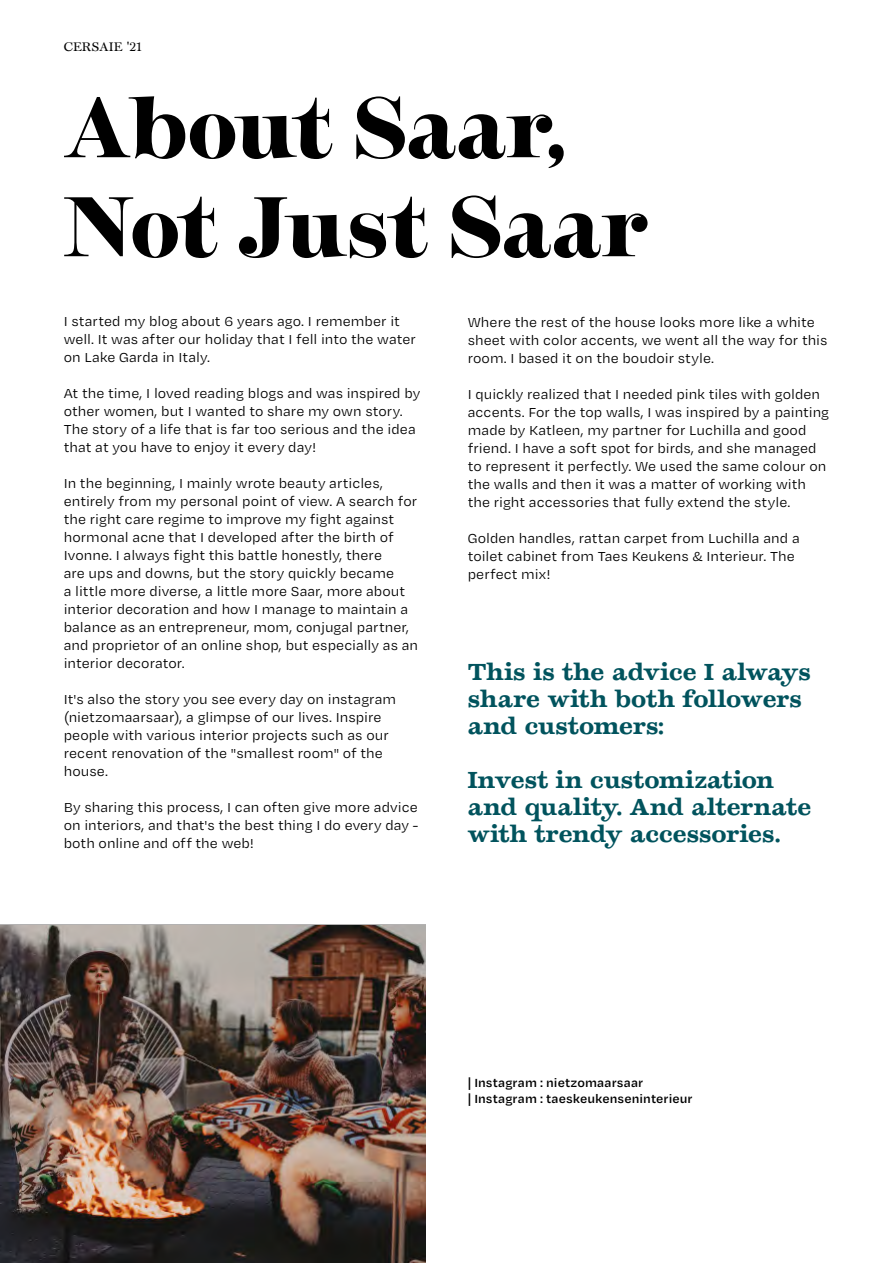
<style>
.page{position:relative;width:893px;height:1263px;background:#fff}
.page>*{position:absolute;margin:0;border:0;box-sizing:border-box;transform-origin:0 0}
.t1{font:900 82.5px/99px "Temeraire Display";letter-spacing:-.015em;color:#000}
.t2{font:700 22.5px/27px "Temeraire";color:#01535d}
.t3{font:15px/18px "Degular Text";color:#000}
.t4{font:600 13.5px/16.2px "Degular Text";letter-spacing:.005em;color:#000}
.t5{font:12px "Temeraire";letter-spacing:.025em;color:#000}
</style>
<div class="page">
<img style="left:0;top:925px;width:425px;height:338px">
<p class="t5" style="left:64px;top:39px;width:79px">CERSAIE '21</p>
<h1 class="t1" style="left:64px;top:79px;width:586px">About Saar,<br>Not Just Saar</h1>
<p class="t3" style="left:64px;top:312px;width:354px">I started my blog about 6 years ago. I remember it well. It was after our holiday that I fell into the water on Lake Garda in Italy.</p>
<p class="t3" style="left:64px;top:384px;width:358px">At the time, I loved reading blogs and was inspired by other women, but I wanted to share my own story.<br>The story of a life that is far too serious and the idea that at you have to enjoy it every day!</p>
<p class="t3" style="left:64px;top:474px;width:356px">In the beginning, I mainly wrote beauty articles, entirely from my personal point of view. A search for the right care regime to improve my fight against hormonal acne that I developed after the birth of Ivonne. I always fight this battle honestly, there<br>are ups and downs, but the story quickly became<br>a little more diverse, a little more Saar, more about interior decoration and how I manage to maintain a balance as an entrepreneur, mom, conjugal partner, and proprietor of an online shop, but especially as an interior decorator.</p>
<p class="t3" style="left:64px;top:690px;width:334px">It's also the story you see every day on instagram (nietzomaarsaar), a glimpse of our lives. Inspire people with various interior projects such as our recent renovation of the "smallest room" of the house.</p>
<p class="t3" style="left:64px;top:798px;width:356px;text-align:justify">By sharing this process, I can often give more advice on interiors, and that's the best thing I do every day - both online and off the web!</p>
<p class="t3" style="left:468px;top:312px;width:361px">Where the rest of the house looks more like a white sheet with color accents, we went all the way for this room. I based it on the boudoir style.</p>
<p class="t3" style="left:468px;top:384px;width:363px">I quickly realized that I needed pink tiles with golden accents. For the top walls, I was inspired by a painting made by Katleen, my partner for Luchilla and good friend. I have a soft spot for birds, and she managed to represent it perfectly. We used the same colour on the walls and then it was a matter of working with the right accessories that fully extend the style.</p>
<p class="t3" style="left:468px;top:528px;width:334px">Golden handles, rattan carpet from Luchilla and a toilet cabinet from Taes Keukens &amp; Interieur. The perfect mix!</p>
<h2 class="t2" style="left:468px;top:658px;width:344px">This is the advice I always share with both followers and customers:</h2>
<h2 class="t2" style="left:468px;top:766px;width:345px">Invest in customization and quality. And alternate with trendy accessories.</h2>
<p class="t4" style="left:468px;top:1074px;width:226px">| Instagram : nietzomaarsaar<br>| Instagram : taeskeukenseninterieur</p>
</div>
